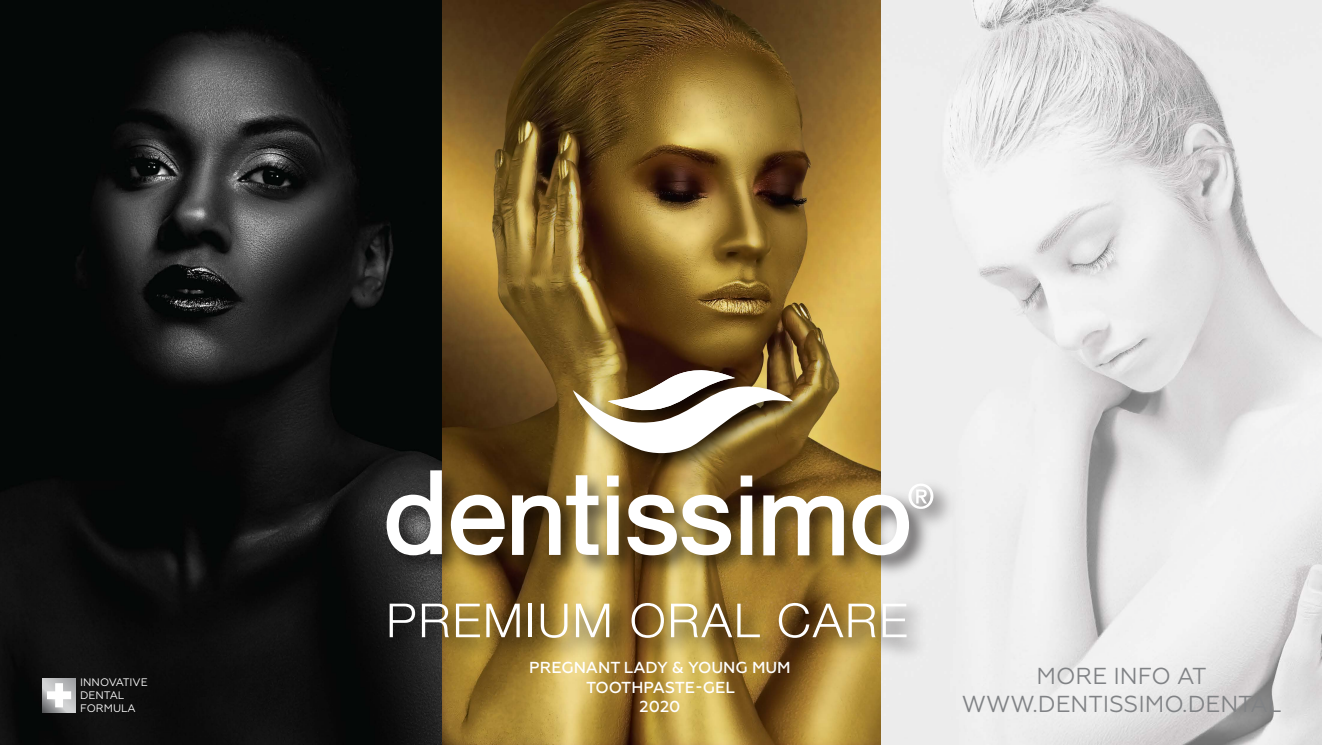
<style>
.page{position:relative;width:1322px;height:745px;background:#fff}
.page>*{position:absolute;margin:0;border:0;box-sizing:border-box;transform-origin:0 0}
.t1{font:23.12px/27.6px "Geometria";color:#808285;text-align:center}
.t2{font:500 15.88px/19.1px "Geometria";color:#fff;text-align:center}
.t3{font:10.88px/13px "Geometria";color:#fff}
</style>
<div class="page">
<img style="left:0;top:0;width:1262px;height:744px">
<svg style="left:1262px;top:0;width:60px;height:744px;fill:#eee"></svg>
<svg style="left:42px;top:678px;width:34px;height:33px"></svg>
<svg style="left:47px;top:682px;width:24px;height:25px"></svg>
<img style="left:376px;top:360px;width:585px;height:305px">
<svg style="left:390px;top:603px;width:25px;height:33px"></svg>
<svg style="left:422px;top:603px;width:27px;height:33px"></svg>
<svg style="left:456px;top:603px;width:24px;height:33px"></svg>
<svg style="left:486px;top:603px;width:34px;height:33px"></svg>
<hr style="left:529px;top:603px;width:3px;height:33px;background:#fff">
<svg style="left:541px;top:603px;width:26px;height:34px"></svg>
<svg style="left:576px;top:603px;width:33px;height:33px"></svg>
<svg style="left:631px;top:602px;width:33px;height:35px"></svg>
<svg style="left:671px;top:603px;width:89px;height:33px"></svg>
<svg style="left:779px;top:602px;width:96px;height:35px"></svg>
<svg style="left:882px;top:603px;width:24px;height:33px"></svg>
<svg style="left:387px;top:470px;width:55px;height:85px"></svg>
<svg style="left:512px;top:495px;width:48px;height:59px"></svg>
<svg style="left:566px;top:475px;width:32px;height:79px"></svg>
<svg style="left:607px;top:475px;width:11px;height:79px"></svg>
<svg style="left:740px;top:475px;width:12px;height:79px"></svg>
<svg style="left:763px;top:495px;width:81px;height:60px"></svg>
<svg style="left:852px;top:483px;width:81px;height:72px"></svg>
<svg style="left:451px;top:494px;width:54px;height:61px"></svg>
<svg style="left:627px;top:494px;width:104px;height:61px"></svg>
<svg style="left:573px;top:369px;width:220px;height:85px"></svg>
<p class="t3" style="left:80px;top:675px;width:69px">INNOVATIVE<br>DENTAL<br>FORMULA</p>
<p class="t2" style="left:529px;top:658px;width:263px">PREGNANT LADY &amp; YOUNG MUM<br>TOOTHPASTE-GEL<br>2020</p>
<h1 class="t1" style="left:962px;top:661px;width:321px">MORE INFO AT<br>WWW.DENTISSIMO.DENTAL</h1>
</div>
